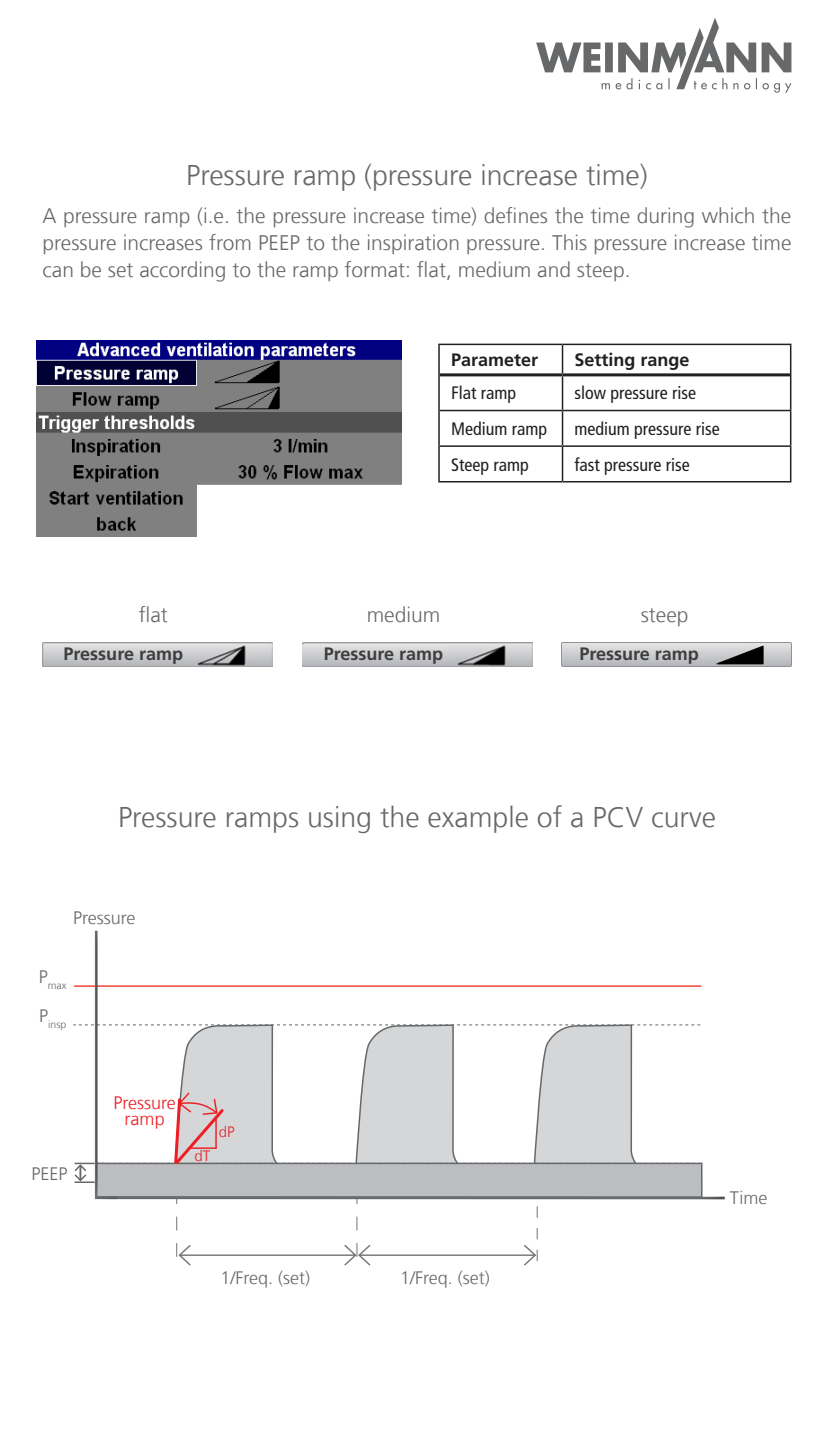
<style>
.page{position:relative;width:834px;height:1446px;background:#fff}
.page>*{position:absolute;margin:0;border:0;box-sizing:border-box;transform-origin:0 0}
.t1{font:300 28.5px "Frutiger LT Com";color:#666869}
.t2{font:300 21px/27px "Frutiger LT Com";color:#666869;text-align:justify}
.t3{font:condensed 18px "Frutiger LT";color:#231f20}
.t4{font:300 18px "Frutiger LT Com";color:#666869}
.t5{font:700 18px "Frutiger LT Com";color:#3e3e3f}
.t6{font:700 18px "Frutiger LT";color:#231f20}
.t7{font:300 18px/16.5px "Frutiger LT Com";color:#ee1d23;text-align:center}
.t8{font:300 15px "Frutiger LT Com";color:#ee1d23}
.t9{font:300 10.5px "Frutiger LT Com";color:#666869}
</style>
<div class="page">
<svg style="left:536px;top:18px;width:255px;height:75px"></svg>
<img style="left:36px;top:340px;width:366px;height:197px">
<hr style="left:438px;top:344px;width:124px;height:1px;background:#231f20">
<hr style="left:438px;top:345px;width:1px;height:30px;background:#231f20">
<hr style="left:562px;top:344px;width:229px;height:1px;background:#231f20">
<hr style="left:561px;top:345px;width:2px;height:28px;background:#231f20">
<hr style="left:789px;top:345px;width:2px;height:30px;background:#231f20">
<hr style="left:438px;top:375px;width:1px;height:35px;background:#231f20">
<hr style="left:561px;top:376px;width:2px;height:34px;background:#231f20">
<hr style="left:789px;top:375px;width:2px;height:35px;background:#231f20">
<hr style="left:438px;top:410px;width:124px;height:1px;background:#231f20">
<hr style="left:438px;top:411px;width:1px;height:34px;background:#231f20">
<hr style="left:562px;top:410px;width:229px;height:1px;background:#231f20">
<hr style="left:561px;top:411px;width:2px;height:34px;background:#231f20">
<hr style="left:789px;top:411px;width:2px;height:34px;background:#231f20">
<hr style="left:438px;top:445px;width:124px;height:2px;background:#231f20">
<hr style="left:438px;top:447px;width:1px;height:34px;background:#231f20">
<hr style="left:562px;top:445px;width:229px;height:2px;background:#231f20">
<hr style="left:561px;top:447px;width:2px;height:34px;background:#231f20">
<hr style="left:789px;top:447px;width:2px;height:34px;background:#231f20">
<hr style="left:438px;top:481px;width:124px;height:1px;background:#231f20">
<hr style="left:562px;top:481px;width:229px;height:1px;background:#231f20">
<hr style="left:439px;top:373px;width:123px;height:3px;background:#231f20">
<hr style="left:562px;top:373px;width:227px;height:3px;background:#231f20">
<hr style="left:74px;top:985px;width:626px;height:2px;background:#ef3e2e">
<div style="left:96px;top:928px;width:629px;height:282px;background:#fff"></div>
<svg style="left:73px;top:1024px;width:630px;height:242px"></svg>
<img style="left:43px;top:642px;width:229px;height:24px">
<img style="left:302px;top:642px;width:230px;height:24px">
<img style="left:561px;top:642px;width:230px;height:24px">
<h1 class="t1" style="left:186px;top:164px;width:463px">Pressure ramp (pressure increase time)</h1>
<p class="t2" style="left:43px;top:204px;width:750px">A pressure ramp (i.e. the pressure increase time) defines the time during which the pressure increases from PEEP to the inspiration pressure. This pressure increase time can be set according to the ramp format: flat, medium and steep.</p>
<p class="t6" style="left:451px;top:349px;width:89px">Parameter</p>
<p class="t6" style="left:574px;top:349px;width:117px">Setting range</p>
<p class="t3" style="left:451px;top:383px;width:66px">Flat ramp</p>
<p class="t3" style="left:574px;top:383px;width:123px">slow pressure rise</p>
<p class="t3" style="left:451px;top:418px;width:97px">Medium ramp</p>
<p class="t3" style="left:574px;top:418px;width:147px">medium pressure rise</p>
<p class="t3" style="left:451px;top:454px;width:79px">Steep ramp</p>
<p class="t3" style="left:574px;top:454px;width:117px">fast pressure rise</p>
<p class="t2" style="left:139px;top:604px;width:31px">flat</p>
<p class="t2" style="left:367px;top:604px;width:75px">medium</p>
<p class="t2" style="left:640px;top:604px;width:49px">steep</p>
<p class="t5" style="left:64px;top:647px;width:121px">Pressure ramp</p>
<p class="t5" style="left:324px;top:647px;width:121px">Pressure ramp</p>
<p class="t5" style="left:579px;top:647px;width:121px">Pressure ramp</p>
<h1 class="t1" style="left:118px;top:806px;width:599px">Pressure ramps using the example of a PCV curve</h1>
<p class="t4" style="left:73px;top:910px;width:64px">Pressure</p>
<p class="t9" style="left:39px;top:981px;width:29px"><sup>P</sup>max</p>
<p class="t9" style="left:39px;top:1020px;width:29px"><sup>P</sup>insp</p>
<p class="t4" style="left:31px;top:1166px;width:37px">PEEP</p>
<p class="t7" style="left:113px;top:1096px;width:64px">Pressure ramp</p>
<p class="t8" style="left:194px;top:1149px;width:17px">dT</p>
<p class="t8" style="left:219px;top:1126px;width:17px">dP</p>
<p class="t4" style="left:220px;top:1270px;width:91px">1/Freq. (set)</p>
<p class="t4" style="left:400px;top:1270px;width:91px">1/Freq. (set)</p>
<p class="t4" style="left:729px;top:1190px;width:39px">Time</p>
</div>
